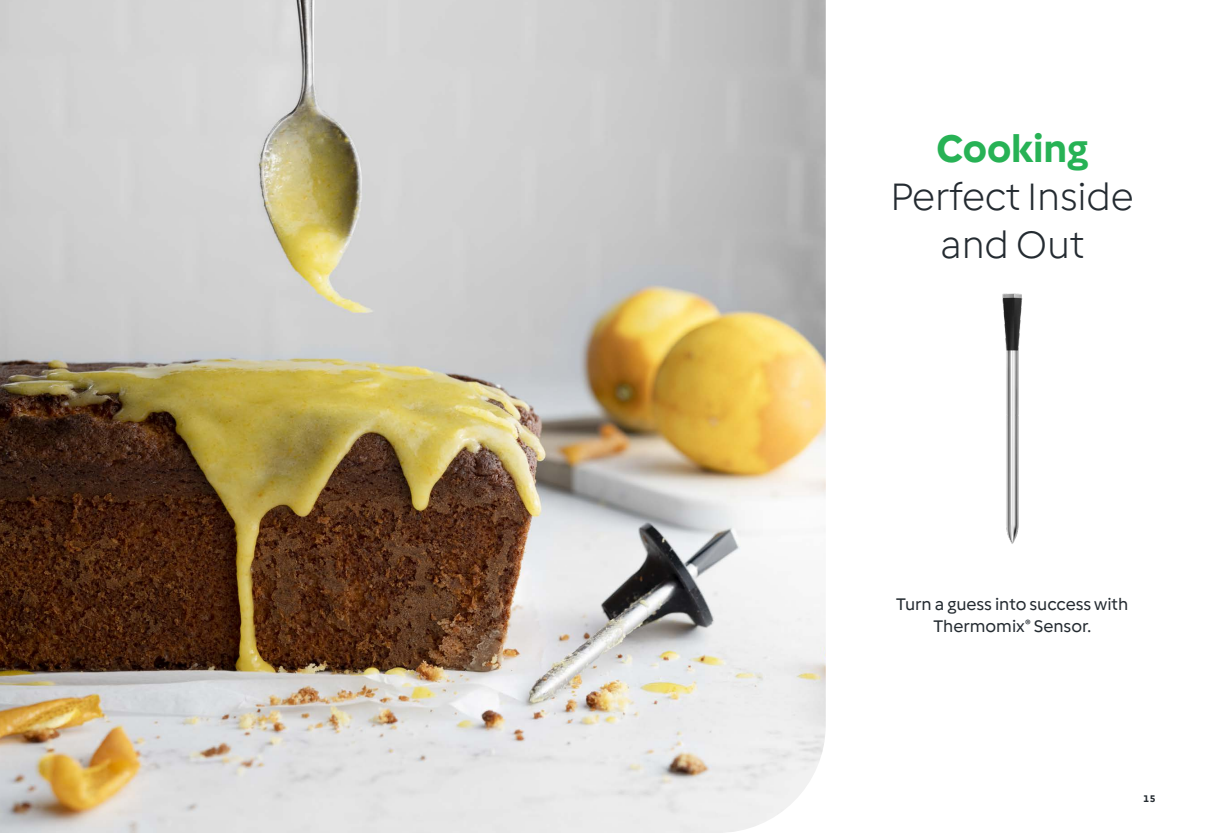
<style>
.page{position:relative;width:1205px;height:833px;background:#fff}
.page>*{position:absolute;margin:0;border:0;box-sizing:border-box;transform-origin:0 0}
.s_headline_1__centered{font:300 40px/48px "Vorwerk";letter-spacing:-.005em;color:#242b31;text-align:center}
.s_headline_1__centered-2{font:700 40px "Vorwerk";letter-spacing:-.005em;color:#27b255}
.s-head_teaser__centred{font:17.5px/22px "Vorwerk";color:#242b31;text-align:center}
.s_runningTitle{font:700 10px "Vorwerk";color:#242b31}
</style>
<div class="page">
<img style="left:0;top:0;width:826px;height:833px">
<img style="left:1002px;top:293px;width:21px;height:251px">
<p class="s_headline_1__centered-2" style="left:936px;top:122px;width:153px">Cooking</p>
<p class="s_headline_1__centered" style="left:890px;top:171px;width:245px">Perfect Inside and Out</p>
<p class="s-head_teaser__centred" style="left:896px;top:592px;width:233px">Turn a guess into success with<br>Thermomix® Sensor.</p>
<p class="s_runningTitle" style="left:1143px;top:792px;width:13px">15</p>
</div>
